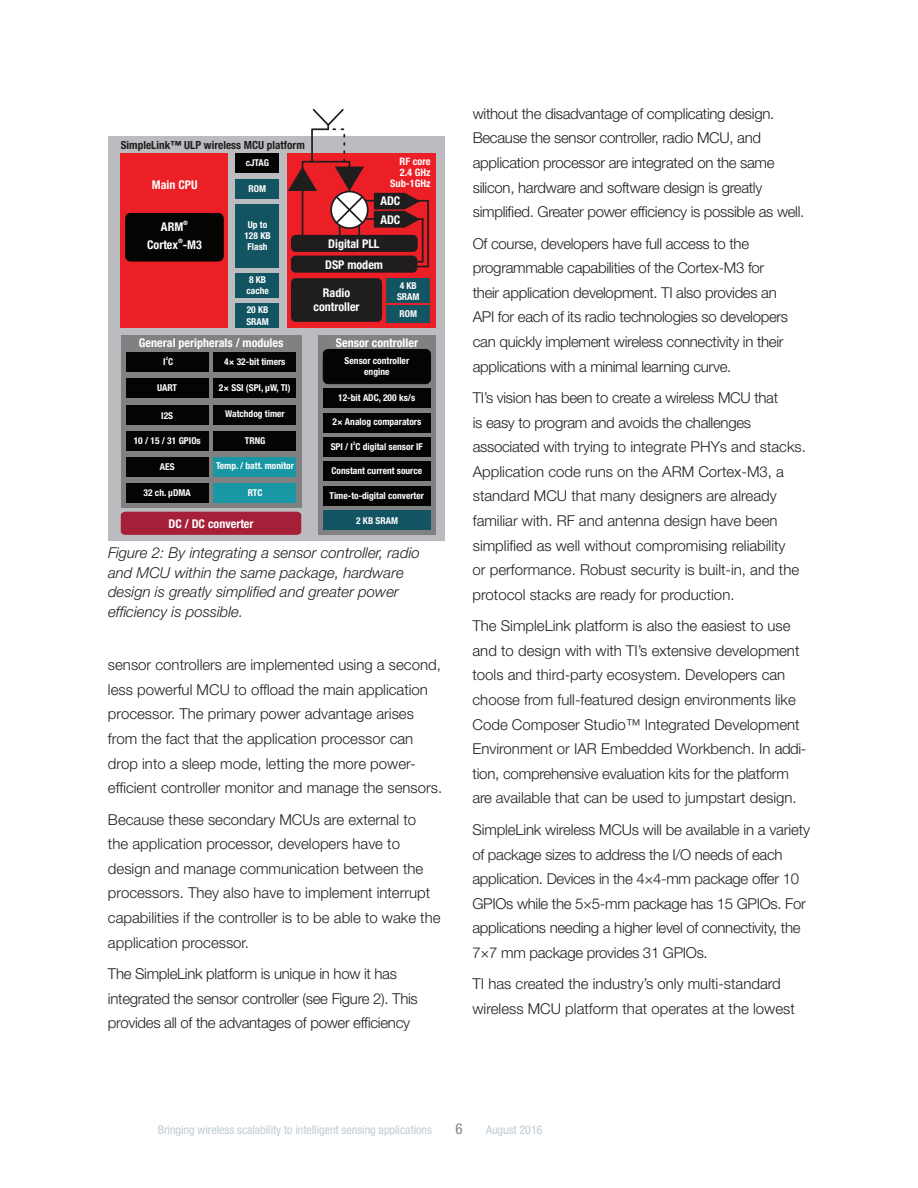
<style>
.page{position:relative;width:918px;height:1188px;background:#fff}
.page>*{position:absolute;margin:0;border:0;box-sizing:border-box;transform-origin:0 0}
.t1{font:300 15px/24.6px "Helvetica Neue LT Std";color:#231f20}
.t2{font:300 15px/24.6px "Helvetica Neue LT Std";letter-spacing:-.02em;color:#231f20}
.t3{font:italic 300 15px/19.5px "Helvetica Neue LT Std";color:#231f20}
.t4{font:condensed 15px "Helvetica Neue LT Std";color:#7c868d}
.t5{font:700 condensed 12px/18.1px "Helvetica Neue LT Std";color:#fff}
.t6{font:condensed 12px "Helvetica Neue LT Std";color:#beccd5}
.t7{font:700 condensed 11.25px "Helvetica Neue LT Std";color:#201d1e}
.t8{font:700 condensed 10.35px/10.9px "Helvetica Neue LT Std";color:#fff;text-align:right}
.t9{font:700 condensed 9.45px/11.2px "Helvetica Neue LT Std";color:#fff}
.t10{font:700 condensed 6px "Helvetica Neue LT Std";color:#fff}
.t11{font:700 condensed 4.8px "Helvetica Neue LT Std";color:#fff}
</style>
<div class="page">
<div style="left:109px;top:136px;width:336px;height:405px;background:#bbbcbf"></div>
<div style="left:121px;top:153px;width:107px;height:175px;background:#ed1f26"></div>
<div style="left:318px;top:335px;width:117px;height:200px;background:#808180"></div>
<div style="left:126px;top:213px;width:97px;height:48px;background:#040503;border-radius:5px"></div>
<div style="left:126px;top:213px;width:97px;height:48px;border:1px solid #040503;border-radius:5px"></div>
<div style="left:323px;top:349px;width:108px;height:35px;background:#040503;border-radius:5px"></div>
<div style="left:323px;top:349px;width:108px;height:35px;border:1px solid #040503;border-radius:5px"></div>
<div style="left:323px;top:413px;width:108px;height:19px;background:#040503"></div>
<div style="left:323px;top:388px;width:108px;height:20px;background:#040503"></div>
<div style="left:323px;top:462px;width:108px;height:19px;background:#040503"></div>
<div style="left:323px;top:437px;width:108px;height:20px;background:#040503"></div>
<div style="left:323px;top:510px;width:108px;height:20px;background:#135462"></div>
<div style="left:323px;top:486px;width:108px;height:20px;background:#040503"></div>
<div style="left:235px;top:204px;width:44px;height:64px;background:#135462"></div>
<div style="left:235px;top:153px;width:44px;height:20px;background:#040503"></div>
<div style="left:235px;top:303px;width:44px;height:25px;background:#135462"></div>
<div style="left:235px;top:273px;width:44px;height:25px;background:#135462"></div>
<div style="left:235px;top:179px;width:44px;height:19px;background:#135462"></div>
<div style="left:121px;top:335px;width:180px;height:173px;background:#808180"></div>
<div style="left:121px;top:512px;width:180px;height:23px;background:#a51f38"></div>
<div style="left:214px;top:353px;width:82px;height:19px;background:#040503"></div>
<div style="left:214px;top:379px;width:82px;height:19px;background:#040503"></div>
<div style="left:214px;top:405px;width:82px;height:19px;background:#040503"></div>
<div style="left:214px;top:431px;width:82px;height:19px;background:#040503"></div>
<div style="left:214px;top:457px;width:82px;height:20px;background:#1997a4"></div>
<div style="left:214px;top:483px;width:82px;height:20px;background:#1997a4"></div>
<div style="left:126px;top:353px;width:83px;height:19px;background:#040503"></div>
<div style="left:126px;top:379px;width:83px;height:19px;background:#040503"></div>
<div style="left:126px;top:405px;width:83px;height:19px;background:#040503"></div>
<div style="left:126px;top:431px;width:83px;height:19px;background:#040503"></div>
<div style="left:126px;top:457px;width:83px;height:20px;background:#040503"></div>
<div style="left:126px;top:483px;width:83px;height:20px;background:#040503"></div>
<div style="left:287px;top:153px;width:148px;height:175px;background:#ed1f26"></div>
<div style="left:291px;top:278px;width:91px;height:44px;background:#201d1e;border-radius:5px"></div>
<div style="left:291px;top:256px;width:126px;height:17px;background:#201d1e;border-radius:5px"></div>
<hr style="left:422px;top:219px;width:2px;height:43px;background:#201d1e">
<hr style="left:427px;top:201px;width:2px;height:66px;background:#201d1e">
<div style="left:386px;top:305px;width:44px;height:17px;background:#135462"></div>
<hr style="left:349px;top:200px;width:78px;height:2px;background:#201d1e">
<hr style="left:349px;top:218px;width:74px;height:2px;background:#201d1e">
<svg style="left:374px;top:193px;width:46px;height:35px"></svg>
<svg style="left:331px;top:192px;width:37px;height:36px"></svg>
<div style="left:330px;top:191px;width:39px;height:38px;border:2px solid #201d1e;border-radius:50%"></div>
<div style="left:291px;top:235px;width:127px;height:17px;background:#201d1e;border-radius:5px"></div>
<svg style="left:417px;top:261px;width:11px;height:6px"></svg>
<div style="left:386px;top:278px;width:44px;height:25px;background:#135462"></div>
<svg style="left:288px;top:109px;width:77px;height:132px"></svg>
<p class="t7" style="left:121px;top:141px;width:186px">SimpleLink™ ULP wireless MCU platform</p>
<p class="t5" style="left:152px;top:177px;width:47px">Main CPU</p>
<p class="t5" style="left:161px;top:219px;width:24px">ARM</p>
<p class="t10" style="left:183px;top:221px;width:6px">®</p>
<p class="t5" style="left:147px;top:237px;width:56px">Cortex -M3</p>
<p class="t10" style="left:178px;top:239px;width:6px">®</p>
<p class="t9" style="left:246px;top:158px;width:25px">cJTAG</p>
<p class="t9" style="left:249px;top:184px;width:19px">ROM</p>
<p class="t9" style="left:244px;top:220px;width:28px;text-align:center">Up to<br>128 KB<br>Flash</p>
<p class="t9" style="left:246px;top:275px;width:24px">8 KB cache</p>
<p class="t9" style="left:246px;top:305px;width:24px">20 KB<br>SRAM</p>
<p class="t5" style="left:139px;top:335px;width:146px">General peripherals / modules</p>
<p class="t9" style="left:224px;top:357px;width:63px">4× 32-bit timers</p>
<p class="t9" style="left:219px;top:383px;width:73px">2× SSI (SPI, µW, TI)</p>
<p class="t9" style="left:225px;top:409px;width:61px">Watchdog timer</p>
<p class="t9" style="left:245px;top:436px;width:22px">TRNG</p>
<p class="t9" style="left:216px;top:461px;width:79px">Temp. / batt. monitor</p>
<p class="t9" style="left:248px;top:488px;width:16px">RTC</p>
<p class="t11" style="left:166px;top:357px;width:4px">2</p>
<p class="t9" style="left:157px;top:383px;width:22px">UART</p>
<p class="t9" style="left:161px;top:410px;width:13px">I2S</p>
<p class="t9" style="left:134px;top:436px;width:69px">10 / 15 / 31 GPIOs</p>
<p class="t9" style="left:160px;top:462px;width:16px">AES</p>
<p class="t9" style="left:144px;top:488px;width:49px">32 ch. µDMA</p>
<p class="t9" style="left:163px;top:357px;width:11px">IC</p>
<p class="t5" style="left:169px;top:515px;width:87px">DC / DC converter</p>
<p class="t8" style="left:390px;top:157px;width:42px">RF core<br>2.4 GHz<br>Sub-1GHz</p>
<p class="t5" style="left:380px;top:193px;width:22px">ADC<br>ADC</p>
<p class="t5" style="left:328px;top:235px;width:53px">Digital PLL</p>
<p class="t5" style="left:325px;top:257px;width:59px">DSP modem</p>
<p class="t5" style="left:313px;top:287px;width:48px;line-height:14.2px;text-align:center">Radio controller</p>
<p class="t9" style="left:397px;top:280px;width:24px">4 KB<br>SRAM</p>
<p class="t9" style="left:399px;top:309px;width:19px">ROM</p>
<p class="t5" style="left:336px;top:335px;width:84px">Sensor controller</p>
<p class="t9" style="left:345px;top:355px;width:66px;text-align:center">Sensor controller engine</p>
<p class="t9" style="left:338px;top:393px;width:79px">12-bit ADC, 200 ks/s</p>
<p class="t9" style="left:332px;top:417px;width:90px">2× Analog comparators</p>
<p class="t11" style="left:353px;top:442px;width:4px">2</p>
<p class="t9" style="left:331px;top:442px;width:94px">SPI / I C digital sensor IF</p>
<p class="t9" style="left:331px;top:466px;width:92px">Constant current source</p>
<p class="t9" style="left:330px;top:490px;width:96px">Time-to-digital converter</p>
<p class="t9" style="left:356px;top:515px;width:43px">2 KB SRAM</p>
<p class="t3" style="left:108px;top:543px;width:313px">Figure 2: By integrating a sensor controller, radio and MCU within the same package, hardware design is greatly simplified and greater power efficiency is possible.</p>
<p class="t1" style="left:108px;top:652px;width:336px">sensor controllers are implemented using a second, less powerful MCU to offload the main application processor. The primary power advantage arises from the fact that the application processor can drop into a sleep mode, letting the more power&shy;efficient controller monitor and manage the sensors.</p>
<p class="t1" style="left:108px;top:807px;width:334px">Because these secondary MCUs are external to<br>the application processor, developers have to design and manage communication between the processors. They also have to implement interrupt capabilities if the controller is to be able to wake the application processor.</p>
<p class="t2" style="left:108px;top:961px;width:311px">The SimpleLink platform is unique in how it has integrated the sensor controller (see Figure 2). This provides all of the advantages of power efficiency</p>
<p class="t2" style="left:473px;top:101px;width:333px">without the disadvantage of complicating design.<br>Because the sensor controller, radio MCU, and application processor are integrated on the same silicon, hardware and software design is greatly simplified. Greater power efficiency is possible as well.</p>
<p class="t2" style="left:473px;top:231px;width:317px">Of course, developers have full access to the programmable capabilities of the Cortex-M3 for their application development. TI also provides an API for each of its radio technologies so developers can quickly implement wireless connectivity in their applications with a minimal learning curve.</p>
<p class="t1" style="left:472px;top:385px;width:335px">TI’s vision has been to create a wireless MCU that<br>is easy to program and avoids the challenges associated with trying to integrate PHYs and stacks.<br>Application code runs on the ARM Cortex-M3, a standard MCU that many designers are already familiar with. RF and antenna design have been simplified as well without compromising reliability<br>or performance. Robust security is built-in, and the protocol stacks are ready for production.</p>
<p class="t1" style="left:472px;top:613px;width:334px">The SimpleLink platform is also the easiest to use and to design with with TI’s extensive development tools and third-party ecosystem. Developers can choose from full-featured design environments like Code Composer Studio™ Integrated Development Environment or IAR Embedded Workbench. In addi&shy;tion, comprehensive evaluation kits for the platform are available that can be used to jumpstart design.</p>
<p class="t2" style="left:472px;top:817px;width:339px">SimpleLink wireless MCUs will be available in a variety of package sizes to address the I/O needs of each application. Devices in the 4×4-mm package offer 10<br>GPIOs while the 5×5-mm package has 15 GPIOs. For applications needing a higher level of connectivity, the 7×7 mm package provides 31 GPIOs.</p>
<p class="t1" style="left:472px;top:971px;width:324px">TI has created the industry’s only multi-standard wireless MCU platform that operates at the lowest</p>
<p class="t6" style="left:158px;top:1123px;width:276px">Bringing wireless scalability to intelligent sensing applications</p>
<p class="t4" style="left:455px;top:1120px;width:9px">6</p>
<p class="t6" style="left:486px;top:1123px;width:58px">August 2016</p>
</div>
